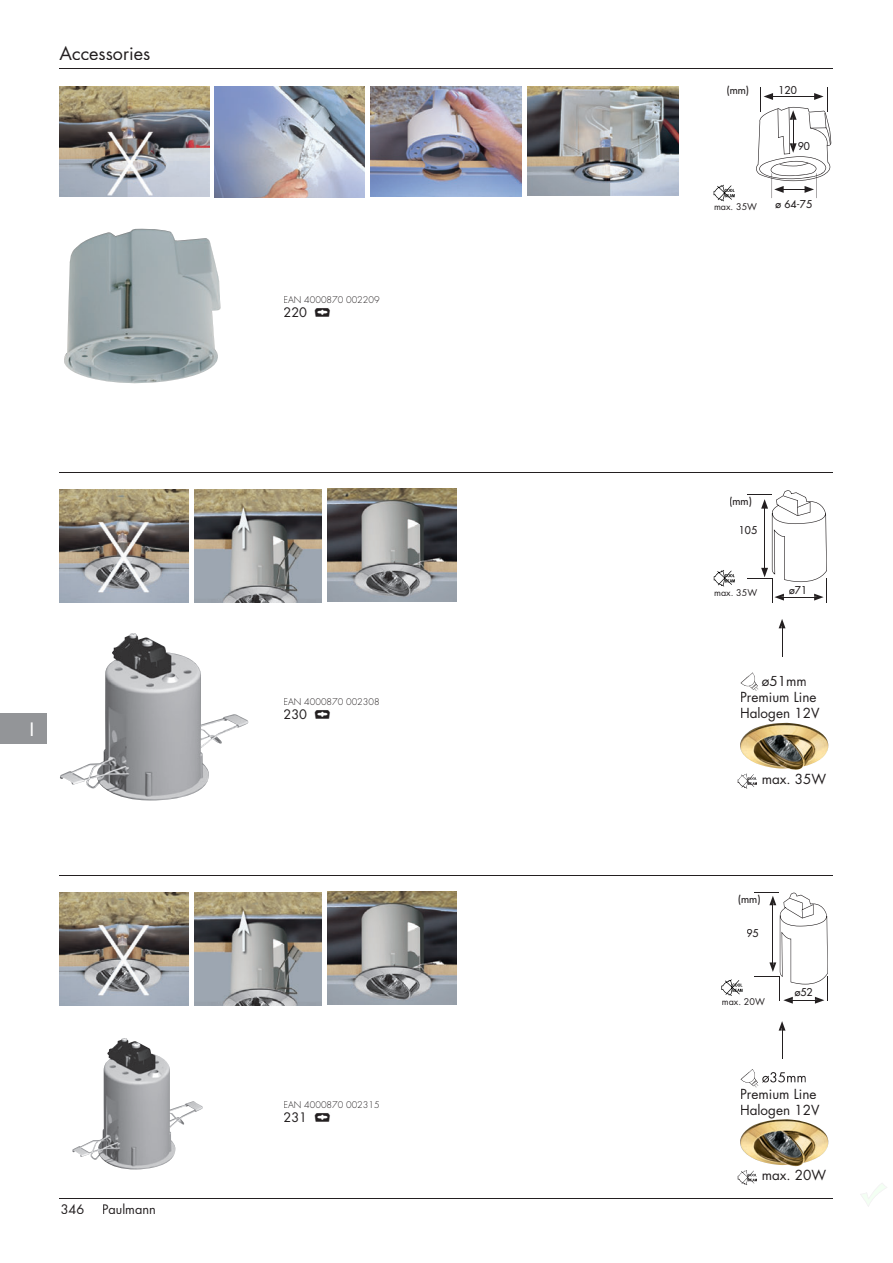
<style>
.page{position:relative;width:893px;height:1263px;background:#fff}
.page>*{position:absolute;margin:0;border:0;box-sizing:border-box;transform-origin:0 0}
.t1{font:18px "Futura Std";color:#231f20}
.t2{font:500 18px "Futura Std";color:#fff}
.t3{font:13.5px/16.2px "Futura Std";color:#231f20}
.t4{font:12.75px "Futura Std";color:#231f20}
.t5{font:500 10.5px "Futura Std";color:#231f20}
.t6{font:300 9px "Futura Std";color:#231f20}
.t7{font:9px "Futura Std";color:#231f20}
.s1{font-family:"Vdepaulmannz"}
</style>
<div class="page">
<svg style="left:860px;top:1183px;width:27px;height:24px"></svg>
<img style="left:64px;top:228px;width:157px;height:156px">
<img style="left:60px;top:633px;width:189px;height:168px">
<img style="left:72px;top:1038px;width:131px;height:131px">
<img style="left:60px;top:86px;width:150px;height:110px">
<img style="left:214px;top:87px;width:150px;height:110px">
<img style="left:370px;top:86px;width:151px;height:110px">
<img style="left:528px;top:86px;width:150px;height:110px">
<svg style="left:714px;top:185px;width:21px;height:16px"></svg>
<svg style="left:714px;top:570px;width:21px;height:16px"></svg>
<svg style="left:721px;top:979px;width:21px;height:17px"></svg>
<img style="left:740px;top:723px;width:88px;height:47px">
<img style="left:328px;top:488px;width:128px;height:113px">
<img style="left:60px;top:489px;width:129px;height:113px">
<img style="left:194px;top:489px;width:127px;height:113px">
<svg style="left:741px;top:673px;width:17px;height:18px"></svg>
<img style="left:740px;top:1119px;width:88px;height:47px">
<svg style="left:740px;top:1069px;width:66px;height:18px"></svg>
<img style="left:328px;top:891px;width:128px;height:113px">
<img style="left:60px;top:892px;width:129px;height:113px">
<img style="left:194px;top:892px;width:127px;height:113px">
<svg style="left:779px;top:619px;width:6px;height:37px"></svg>
<svg style="left:779px;top:1021px;width:6px;height:37px"></svg>
<svg style="left:756px;top:87px;width:75px;height:111px"></svg>
<svg style="left:747px;top:490px;width:80px;height:113px"></svg>
<svg style="left:754px;top:892px;width:74px;height:112px"></svg>
<hr style="left:60px;top:68px;width:773px;height:1px;background:#231f20">
<hr style="left:60px;top:1198px;width:773px;height:1px;background:#231f20">
<div style="left:0;top:713px;width:47px;height:31px;background:#939598"></div>
<hr style="left:60px;top:472px;width:773px;height:1px;background:#231f20">
<hr style="left:60px;top:875px;width:773px;height:1px;background:#231f20">
<img style="left:738px;top:1170px;width:19px;height:14px">
<img style="left:738px;top:773px;width:19px;height:15px">
<h1 class="t1" style="left:60px;top:41px;width:92px">Accessories</h1>
<p class="t6" style="left:284px;top:294px;width:98px">EAN 4000870 002209</p>
<p class="t4" style="left:284px;top:304px;width:51px">220 <span class="s1">¥</span></p>
<h1 class="t2" style="left:30px;top:718px;width:6px">I</h1>
<p class="t6" style="left:284px;top:696px;width:98px">EAN 4000870 002308</p>
<p class="t4" style="left:284px;top:706px;width:51px">230 <span class="s1">¥</span></p>
<p class="t4" style="left:61px;top:1201px;width:25px">346</p>
<p class="t4" style="left:102px;top:1201px;width:55px">Paulmann</p>
<p class="t6" style="left:284px;top:1100px;width:98px">EAN 4000870 002315</p>
<p class="t4" style="left:284px;top:1109px;width:51px">231 <span class="s1">¥</span></p>
<p class="t5" style="left:727px;top:84px;width:24px">(mm)</p>
<p class="t5" style="left:778px;top:83px;width:20px">120</p>
<p class="t5" style="left:798px;top:139px;width:14px">90</p>
<p class="t7" style="left:714px;top:201px;width:45px">max. 35W</p>
<p class="t5" style="left:775px;top:198px;width:38px">ø 64-75</p>
<p class="t5" style="left:729px;top:495px;width:24px">(mm)</p>
<p class="t5" style="left:739px;top:524px;width:20px">105</p>
<p class="t7" style="left:714px;top:586px;width:45px">max. 35W</p>
<p class="t5" style="left:789px;top:584px;width:19px">ø71</p>
<p class="t3" style="left:740px;top:673px;width:81px;text-indent:22px">ø51mm<br>Premium Line<br>Halogen 12V</p>
<p class="t3" style="left:762px;top:771px;width:66px">max. 35W</p>
<p class="t5" style="left:738px;top:893px;width:24px">(mm)</p>
<p class="t5" style="left:746px;top:927px;width:14px">95</p>
<p class="t7" style="left:722px;top:996px;width:45px">max. 20W</p>
<p class="t5" style="left:795px;top:986px;width:19px">ø52</p>
<p class="t3" style="left:740px;top:1086px;width:81px">Premium Line<br>Halogen 12V</p>
<p class="t3" style="left:762px;top:1167px;width:66px">max. 20W</p>
</div>
